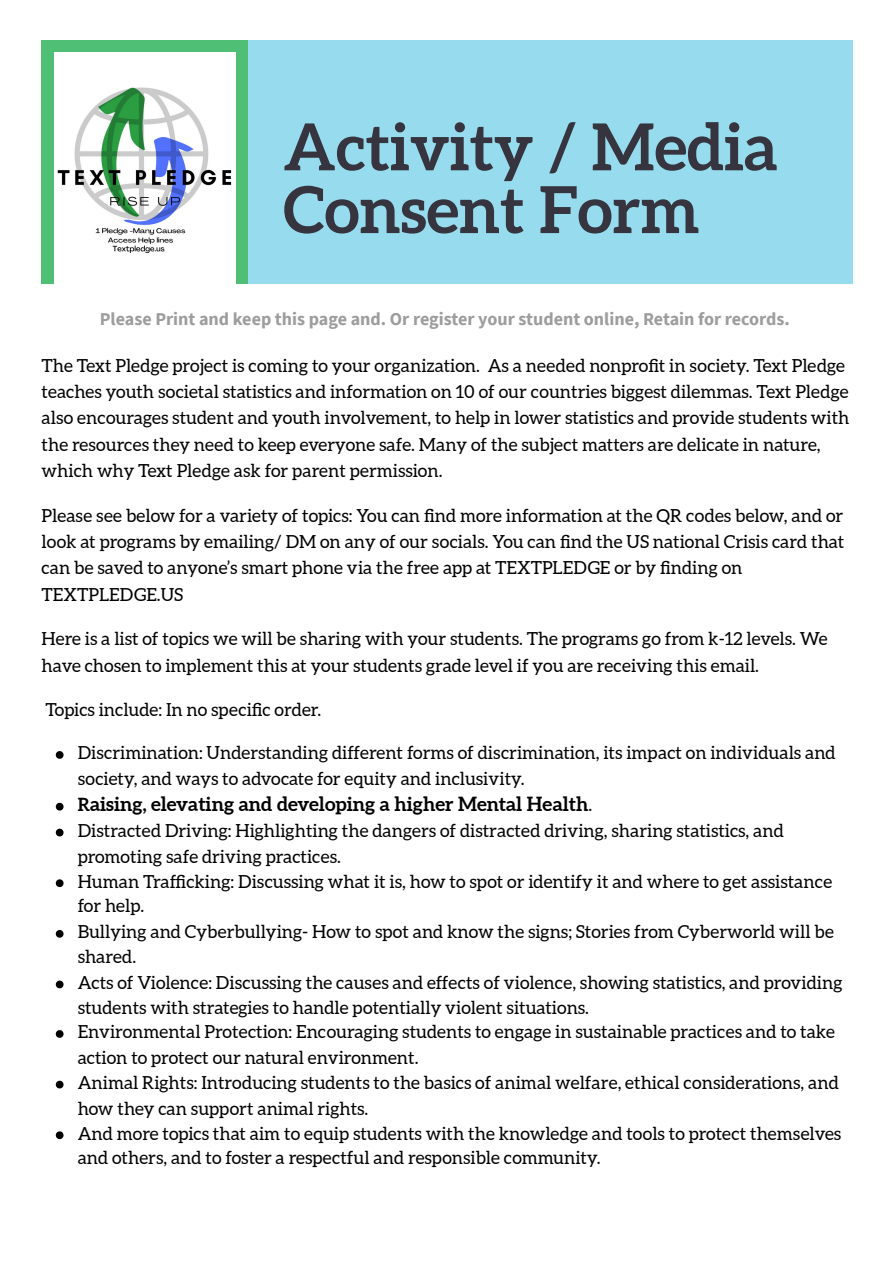
<style>
.page{position:relative;width:894px;height:1263px;background:#fff}
.page>*{position:absolute;margin:0;border:0;box-sizing:border-box;transform-origin:0 0}
.t1{font:700 64.8px "Aleo";color:#36353f}
.t2{font:700 19.5px "Aleo";color:#000}
.t3{font:18px/26.1px "Aleo";color:#000}
.t4{font:700 18px "Source Sans Pro";color:#9d9d9d}
.s1{font-family:"Aleo";font-weight:400;font-size:20.25px;color:#fff}
.s2{font-size:18px}
.s3{font-weight:400;font-size:18px}
</style>
<div class="page">
<div style="left:42px;top:40px;width:810px;height:244px;background:#96dcee"></div>
<div style="left:42px;top:40px;width:206px;height:244px;background:#50bf76"></div>
<img style="left:55px;top:52px;width:180px;height:232px">
<svg style="left:56px;top:751px;width:7px;height:8px"></svg>
<svg style="left:56px;top:803px;width:7px;height:7px"></svg>
<svg style="left:56px;top:829px;width:7px;height:7px"></svg>
<svg style="left:56px;top:879px;width:7px;height:8px"></svg>
<svg style="left:56px;top:930px;width:7px;height:8px"></svg>
<svg style="left:56px;top:981px;width:7px;height:7px"></svg>
<svg style="left:56px;top:1030px;width:7px;height:8px"></svg>
<svg style="left:56px;top:1081px;width:7px;height:7px"></svg>
<svg style="left:56px;top:1131px;width:7px;height:8px"></svg>
<p class="t1" style="left:283px;top:110px;width:496px">Activity / Media</p>
<p class="t1" style="left:283px;top:172px;width:417px">Consent Form</p>
<h3 class="t4" style="left:100px;top:307px;width:695px">Please Print and keep this page and. Or register your student online, Retain for records.<span class="s1">:</span></h3>
<p class="t3" style="left:42px;top:353px;width:809px">The Text Pledge project is coming to your organization. As a needed nonprofit in society. Text Pledge teaches youth societal statistics and information on 10 of our countries biggest dilemmas. Text Pledge also encourages student and youth involvement, to help in lower statistics and provide students with the resources they need to keep everyone safe. Many of the subject matters are delicate in nature, which why Text Pledge ask for parent permission.</p>
<p class="t3" style="left:42px;top:502px;width:804px">Please see below for a variety of topics: You can find more information at the QR codes below, and or look at programs by emailing/ DM on any of our socials. You can find the US national Crisis card that can be saved to anyone’s smart phone via the free app at TEXTPLEDGE or by finding on TEXTPLEDGE.US</p>
<p class="t3" style="left:42px;top:625px;width:787px;line-height:27px">Here is a list of topics we will be sharing with your students. The programs go from k-12 levels. We have chosen to implement this at your students grade level if you are receiving this email.</p>
<p class="t3" style="left:45px;top:696px;width:277px">Topics include: In no specific order.</p>
<p class="t3" style="left:78px;top:740px;width:759px">Discrimination: Understanding different forms of discrimination, its impact on individuals and society, and ways to advocate for equity and inclusivity.</p>
<p class="t2" style="left:78px;top:793px;width:516px"><span class="s2">R</span>aising, elevating and developing a higher Mental Health<span class="s3">.</span></p>
<p class="t3" style="left:78px;top:818px;width:707px">Distracted Driving: Highlighting the dangers of distracted driving, sharing statistics, and promoting safe driving practices.</p>
<p class="t3" style="left:78px;top:869px;width:756px;line-height:24.8px">Human Trafficking: Discussing what it is, how to spot or identify it and where to get assistance for help.</p>
<p class="t3" style="left:78px;top:919px;width:757px;line-height:24.8px">Bullying and Cyberbullying- How to spot and know the signs; Stories from Cyberworld will be shared.</p>
<p class="t3" style="left:78px;top:970px;width:766px;line-height:24.8px">Acts of Violence: Discussing the causes and effects of violence, showing statistics, and providing students with strategies to handle potentially violent situations.</p>
<p class="t3" style="left:78px;top:1019px;width:758px">Environmental Protection: Encouraging students to engage in sustainable practices and to take action to protect our natural environment.</p>
<p class="t3" style="left:78px;top:1070px;width:762px">Animal Rights: Introducing students to the basics of animal welfare, ethical considerations, and how they can support animal rights.</p>
<p class="t3" style="left:78px;top:1121px;width:764px;line-height:24.8px">And more topics that aim to equip students with the knowledge and tools to protect themselves and others, and to foster a respectful and responsible community.</p>
</div>
